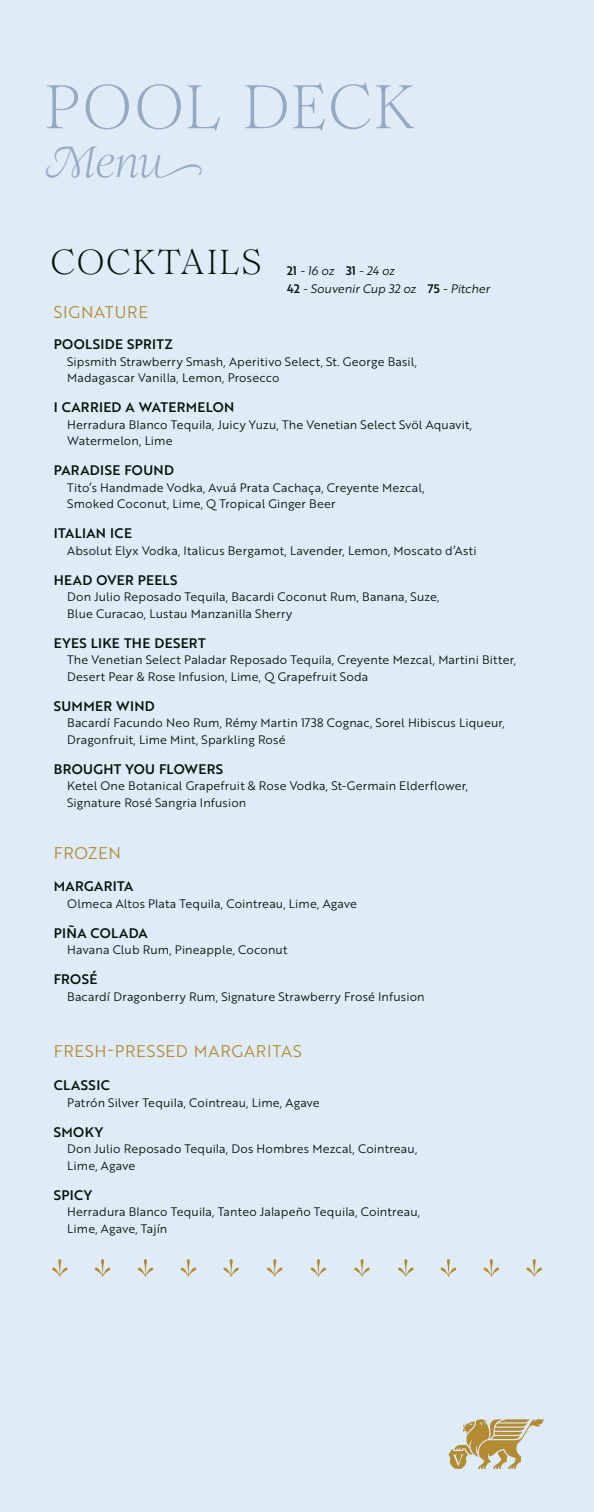
<style>
.page{position:relative;width:594px;height:1512px;background:#dfebf7}
.page>*{position:absolute;margin:0;border:0;box-sizing:border-box;transform-origin:0 0}
.Menu_Description{font:61.35px "Romie";letter-spacing:.05em;color:#95a9c2}
.Menu_Description-2{font:italic 43.5px "Romie";color:#95a9c2}
.Menu_Description-3{font:34.5px "Romie";letter-spacing:.07em;color:#041107}
.Menu_Description-4{font:16.5px "Brother 1816 Book";letter-spacing:.045em;color:#b28b33}
.Menu_Description-5{font:13.5px "Brother 1816 Medium";letter-spacing:.025em;color:#041107}
.Menu_Description-6{font:12px/16.5px "Brother 1816 Book";letter-spacing:.015em;color:#041107}
.Menu_Description-7{font:12px/18px "Brother 1816 Book Italic";color:#041107}
.s1{font-family:"Brother 1816 Medium"}
</style>
<div class="page">
<svg style="left:448px;top:1419px;width:96px;height:50px"></svg>
<svg style="left:52px;top:1259px;width:16px;height:18px"></svg>
<svg style="left:95px;top:1259px;width:15px;height:18px"></svg>
<svg style="left:138px;top:1259px;width:15px;height:18px"></svg>
<svg style="left:223px;top:1259px;width:16px;height:18px"></svg>
<svg style="left:267px;top:1259px;width:16px;height:18px"></svg>
<svg style="left:181px;top:1259px;width:15px;height:18px"></svg>
<svg style="left:311px;top:1259px;width:15px;height:18px"></svg>
<svg style="left:354px;top:1259px;width:16px;height:18px"></svg>
<svg style="left:398px;top:1259px;width:16px;height:18px"></svg>
<svg style="left:441px;top:1259px;width:15px;height:18px"></svg>
<svg style="left:484px;top:1259px;width:15px;height:18px"></svg>
<svg style="left:526px;top:1259px;width:16px;height:18px"></svg>
<p class="Menu_Description" style="left:45px;top:53px;width:371px">POOL DECK</p>
<p class="Menu_Description-2" style="left:46px;top:126px;width:158px">Menu</p>
<p class="Menu_Description-3" style="left:51px;top:232px;width:212px">COCKTAILS</p>
<p class="Menu_Description-4" style="left:54px;top:299px;width:96px">SIGNATURE</p>
<p class="Menu_Description-7" style="left:287px;top:261px;width:204px"><span class="s1">21</span> - 16 oz <span class="s1">31</span> - 24 oz<br><span class="s1">42</span> - Souvenir Cup 32 oz <span class="s1">75</span> - Pitcher</p>
<p class="Menu_Description-5" style="left:54px;top:334px;width:121px">POOLSIDE SPRITZ</p>
<p class="Menu_Description-6" style="left:67px;top:353px;width:351px">Sipsmith Strawberry Smash, Aperitivo Select, St. George Basil,<br>Madagascar Vanilla, Lemon, Prosecco</p>
<p class="Menu_Description-5" style="left:54px;top:397px;width:182px">I CARRIED A WATERMELON</p>
<p class="Menu_Description-6" style="left:67px;top:416px;width:407px">Herradura Blanco Tequila, Juicy Yuzu, The Venetian Select Svöl Aquavit,<br>Watermelon, Lime</p>
<p class="Menu_Description-5" style="left:54px;top:460px;width:122px">PARADISE FOUND</p>
<p class="Menu_Description-6" style="left:67px;top:479px;width:359px">Tito’s Handmade Vodka, Avuá Prata Cachaça, Creyente Mezcal,<br>Smoked Coconut, Lime, Q Tropical Ginger Beer</p>
<p class="Menu_Description-5" style="left:54px;top:523px;width:80px">ITALIAN ICE</p>
<p class="Menu_Description-6" style="left:67px;top:542px;width:411px">Absolut Elyx Vodka, Italicus Bergamot, Lavender, Lemon, Moscato d’Asti</p>
<p class="Menu_Description-5" style="left:54px;top:570px;width:125px">HEAD OVER PEELS</p>
<p class="Menu_Description-6" style="left:67px;top:588px;width:374px">Don Julio Reposado Tequila, Bacardi Coconut Rum, Banana, Suze,<br>Blue Curacao, Lustau Manzanilla Sherry</p>
<p class="Menu_Description-5" style="left:54px;top:633px;width:153px">EYES LIKE THE DESERT</p>
<p class="Menu_Description-6" style="left:67px;top:651px;width:450px">The Venetian Select Paladar Reposado Tequila, Creyente Mezcal, Martini Bitter,<br>Desert Pear &amp; Rose Infusion, Lime, Q Grapefruit Soda</p>
<p class="Menu_Description-5" style="left:54px;top:696px;width:103px">SUMMER WIND</p>
<p class="Menu_Description-6" style="left:67px;top:714px;width:439px">Bacardí Facundo Neo Rum, Rémy Martin 1738 Cognac, Sorel Hibiscus Liqueur,<br>Dragonfruit, Lime Mint, Sparkling Rosé</p>
<p class="Menu_Description-5" style="left:54px;top:759px;width:171px">BROUGHT YOU FLOWERS</p>
<p class="Menu_Description-6" style="left:67px;top:777px;width:402px">Ketel One Botanical Grapefruit &amp; Rose Vodka, St-Germain Elderflower,<br>Signature Rosé Sangria Infusion</p>
<p class="Menu_Description-4" style="left:54px;top:841px;width:69px">FROZEN</p>
<p class="Menu_Description-5" style="left:54px;top:876px;width:81px">MARGARITA</p>
<p class="Menu_Description-6" style="left:67px;top:895px;width:291px">Olmeca Altos Plata Tequila, Cointreau, Lime, Agave</p>
<p class="Menu_Description-5" style="left:54px;top:923px;width:95px">PIÑA COLADA</p>
<p class="Menu_Description-6" style="left:67px;top:941px;width:222px">Havana Club Rum, Pineapple, Coconut</p>
<p class="Menu_Description-5" style="left:54px;top:969px;width:45px">FROSÉ</p>
<p class="Menu_Description-6" style="left:67px;top:988px;width:359px">Bacardí Dragonberry Rum, Signature Strawberry Frosé Infusion</p>
<p class="Menu_Description-4" style="left:54px;top:1039px;width:250px">FRESH-PRESSED MARGARITAS</p>
<p class="Menu_Description-5" style="left:54px;top:1075px;width:57px">CLASSIC</p>
<p class="Menu_Description-6" style="left:67px;top:1094px;width:254px">Patrón Silver Tequila, Cointreau, Lime, Agave</p>
<p class="Menu_Description-5" style="left:54px;top:1122px;width:51px">SMOKY</p>
<p class="Menu_Description-6" style="left:67px;top:1140px;width:352px">Don Julio Reposado Tequila, Dos Hombres Mezcal, Cointreau,<br>Lime, Agave</p>
<p class="Menu_Description-5" style="left:54px;top:1185px;width:40px">SPICY</p>
<p class="Menu_Description-6" style="left:67px;top:1203px;width:354px">Herradura Blanco Tequila, Tanteo Jalapeño Tequila, Cointreau,<br>Lime, Agave, Tajín</p>
</div>
